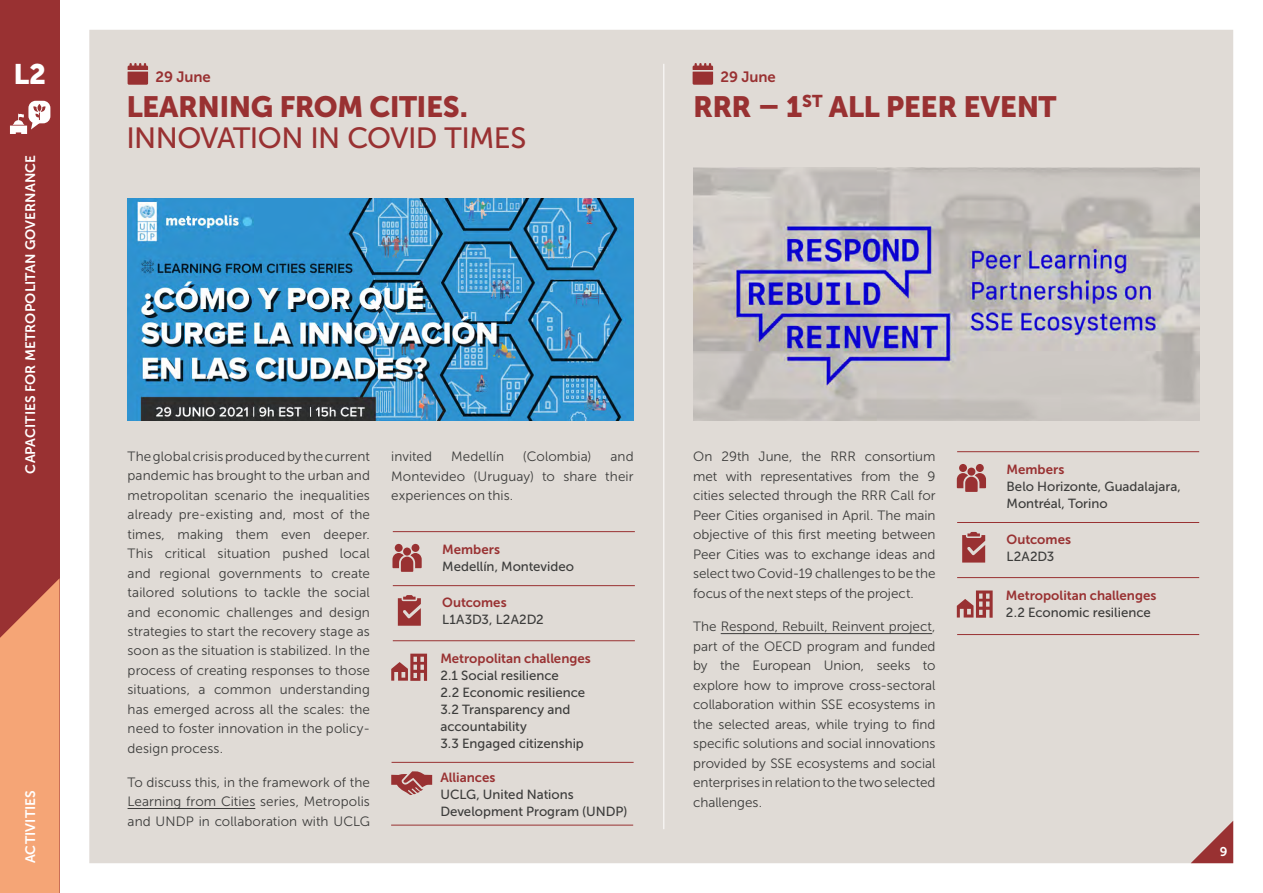
<style>
.page{position:relative;width:1263px;height:893px;background:#fff}
.page>*{position:absolute;margin:0;border:0;box-sizing:border-box;transform-origin:0 0}
.t1{font:29.25px "Museo Sans 900";letter-spacing:-.02em;color:#993132}
.t2{font:29.25px "Museo Sans 500";letter-spacing:-.02em;color:#993132}
.t3{font:28.2px "Museo Sans 900";color:#fff}
.t4{font:14.85px "Museo Sans 700";letter-spacing:-.005em;color:#993132}
.t5{font:13.8px "Museo Sans 700";letter-spacing:.005em;color:#fff}
.t6{font:13.5px/19.5px "Museo Sans 300";letter-spacing:.005em;color:#3c3c3b;text-align:justify}
.t7{font:13.2px/17.1px "Museo Sans 500";color:#3c3c3b}
.t8{font:13.2px "Museo Sans 700";color:#993132}
.t9{font:12.75px "Museo Sans 700";color:#fff}
</style>
<div class="page">
<div style="left:89px;top:30px;width:1144px;height:833px;background:#e0dbd6"></div>
<div style="left:0;top:0;width:60px;height:893px;background:#993132"></div>
<svg style="left:0;top:578px;width:60px;height:315px;background:#eb996f"></svg>
<hr style="left:663px;top:64px;width:1px;height:765px;background:#fff">
<svg style="left:128px;top:63px;width:20px;height:22px"></svg>
<svg style="left:693px;top:63px;width:20px;height:22px"></svg>
<svg style="left:10px;top:101px;width:40px;height:33px"></svg>
<svg style="left:1191px;top:821px;width:42px;height:42px;background:#bc8583"></svg>
<svg style="left:957px;top:464px;width:29px;height:28px"></svg>
<hr style="left:957px;top:451px;width:242px;height:1px;background:#993132">
<hr style="left:957px;top:522px;width:242px;height:1px;background:#993132">
<hr style="left:957px;top:577px;width:242px;height:1px;background:#993132">
<svg style="left:962px;top:532px;width:23px;height:31px"></svg>
<hr style="left:957px;top:634px;width:242px;height:1px;background:#993132">
<svg style="left:957px;top:590px;width:36px;height:28px"></svg>
<hr style="left:721px;top:633px;width:211px;height:1px;background:#3c3c3b">
<hr style="left:128px;top:808px;width:127px;height:1px;background:#3c3c3b">
<svg style="left:392px;top:544px;width:30px;height:28px"></svg>
<hr style="left:393px;top:531px;width:242px;height:1px;background:#993132">
<hr style="left:393px;top:585px;width:242px;height:1px;background:#993132">
<hr style="left:393px;top:640px;width:242px;height:1px;background:#993132">
<svg style="left:398px;top:595px;width:23px;height:31px"></svg>
<hr style="left:392px;top:762px;width:242px;height:1px;background:#993132">
<svg style="left:391px;top:654px;width:36px;height:27px"></svg>
<img style="left:128px;top:198px;width:506px;height:222px">
<img style="left:693px;top:167px;width:506px;height:253px">
<hr style="left:391px;top:825px;width:242px;height:1px;background:#993132">
<svg style="left:391px;top:771px;width:41px;height:24px"></svg>
<h2 class="t3" style="left:14px;top:58px;width:34px">L2</h2>
<p class="t5" style="left:23px;top:474px;width:320px;rotate:-90deg">CAPACITIES FOR METROPOLITAN GOVERNANCE</p>
<p class="t5" style="left:23px;top:863px;width:75px;rotate:-90deg">ACTIVITIES</p>
<p class="t4" style="left:155px;top:69px;width:57px">29 June</p>
<h1 class="t1" style="left:126px;top:90px;width:343px">LEARNING FROM CITIES.</h1>
<h1 class="t2" style="left:126px;top:122px;width:401px">INNOVATION IN COVID TIMES</h1>
<p class="t4" style="left:720px;top:69px;width:57px">29 June</p>
<h1 class="t1" style="left:693px;top:90px;width:365px">RRR – 1<sup>ST</sup> ALL PEER EVENT</h1>
<p class="t6" style="left:128px;top:446px;width:244px">The global crisis produced by the current pandemic has brought to the urban and metropolitan scenario the inequalities already pre-existing and, most of the times, making them even deeper.<br>This critical situation pushed local and regional governments to create tailored solutions to tackle the social and economic challenges and design strategies to start the recovery stage as soon as the situation is stabilized. In the process of creating responses to those situations, a common understanding has emerged across all the scales: the need to foster innovation in the policy&shy;design process.</p>
<p class="t6" style="left:128px;top:772px;width:244px">To discuss this, in the framework of the Learning from Cities series, Metropolis and UNDP in collaboration with UCLG</p>
<p class="t6" style="left:391px;top:447px;width:42px">invited</p>
<p class="t6" style="left:451px;top:447px;width:55px">Medellín</p>
<p class="t6" style="left:523px;top:447px;width:70px">(Colombia)</p>
<p class="t6" style="left:391px;top:447px;width:244px;text-indent:219px">and Montevideo (Uruguay) to share their experiences on this.</p>
<p class="t8" style="left:442px;top:542px;width:59px">Members</p>
<p class="t7" style="left:442px;top:558px;width:133px">Medellín, Montevideo</p>
<p class="t8" style="left:442px;top:595px;width:66px">Outcomes</p>
<p class="t7" style="left:442px;top:611px;width:103px">L1A3D3, L2A2D2</p>
<p class="t8" style="left:440px;top:651px;width:152px">Metropolitan challenges</p>
<p class="t7" style="left:440px;top:667px;width:146px">2.1 Social resilience<br>2.2 Economic resilience<br>3.2 Transparency and accountability<br>3.3 Engaged citizenship</p>
<p class="t8" style="left:440px;top:770px;width:56px">Alliances</p>
<p class="t7" style="left:440px;top:786px;width:188px">UCLG, United Nations<br>Development Program (UNDP)</p>
<p class="t6" style="left:693px;top:447px;width:244px">On 29th June, the RRR consortium met with representatives from the 9 cities selected through the RRR Call for Peer Cities organised in April. The main objective of this first meeting between Peer Cities was to exchange ideas and select two Covid-19 challenges to be the focus of the next steps of the project.</p>
<p class="t6" style="left:693px;top:617px;width:244px">The Respond, Rebuilt, Reinvent project, part of the OECD program and funded by the European Union, seeks to explore how to improve cross-sectoral collaboration within SSE ecosystems in the selected areas, while trying to find specific solutions and social innovations provided by SSE ecosystems and social enterprises in relation to the two selected challenges.</p>
<p class="t8" style="left:1006px;top:462px;width:59px">Members</p>
<p class="t7" style="left:1006px;top:478px;width:176px">Belo Horizonte, Guadalajara,<br>Montréal, Torino</p>
<p class="t8" style="left:1006px;top:532px;width:66px">Outcomes</p>
<p class="t7" style="left:1006px;top:548px;width:49px">L2A2D3</p>
<p class="t8" style="left:1006px;top:588px;width:152px">Metropolitan challenges</p>
<p class="t7" style="left:1006px;top:604px;width:146px">2.2 Economic resilience</p>
<p class="t9" style="left:1220px;top:844px;width:9px">9</p>
</div>
